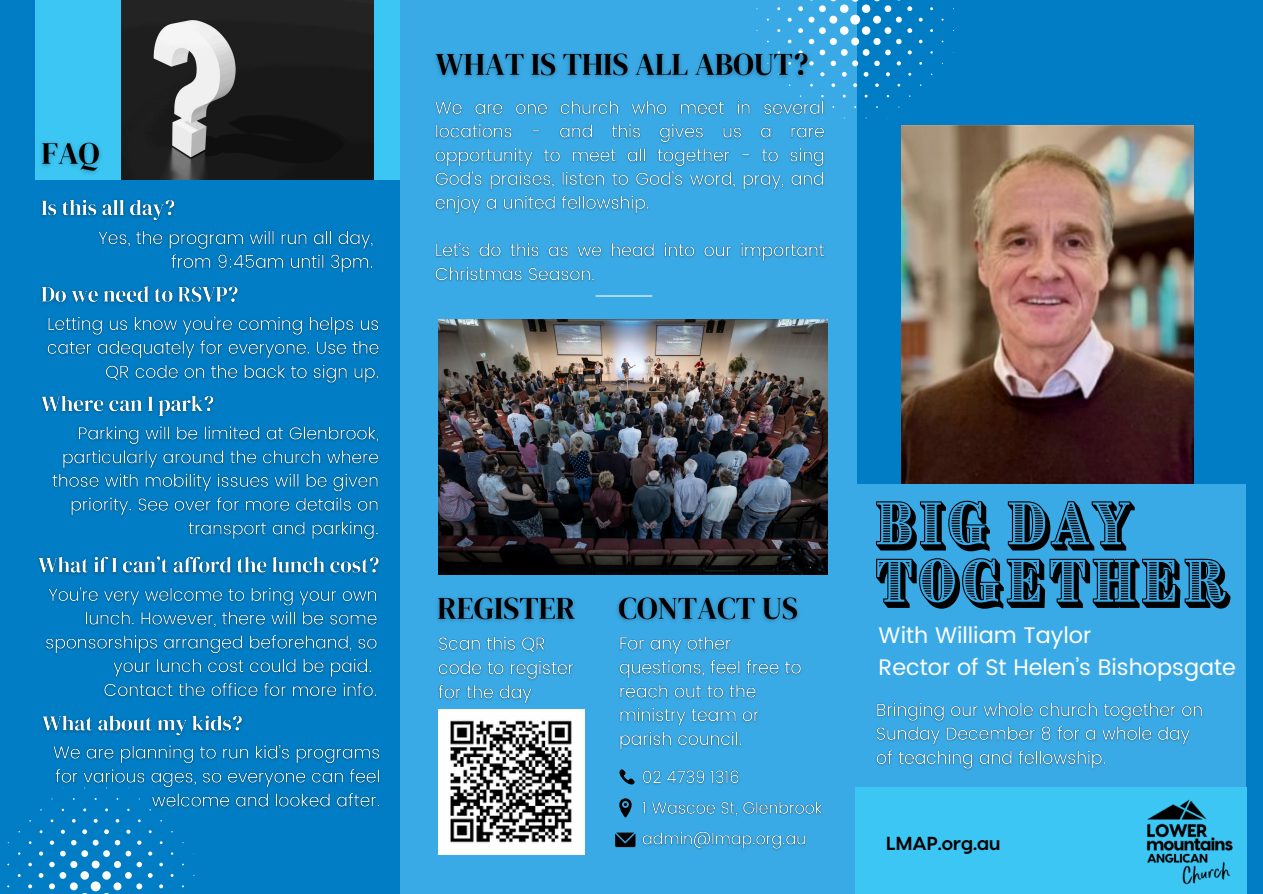
<style>
.page{position:relative;width:1263px;height:894px;background:#fff}
.page>*{position:absolute;margin:0;border:0;box-sizing:border-box;transform-origin:0 0}
.t1{font:51.3px/57.3px "Brim Narrow Combined 2";color:#000}
.t2{font:22.5px/31.5px "Poppins";color:#fff}
.t3{font:700 18.75px "Visby CF";color:#000}
</style>
<div class="page">
<div style="left:0;top:0;width:1263px;height:893px;background:#007dc5"></div>
<div style="left:36px;top:0;width:364px;height:179px;background:#3cc6f4"></div>
<div style="left:400px;top:0;width:457px;height:893px;background:#3aaae6"></div>
<img style="left:902px;top:125px;width:291px;height:359px">
<div style="left:858px;top:484px;width:388px;height:409px;background:#3aaae6"></div>
<img style="left:439px;top:319px;width:388px;height:255px">
<img style="left:122px;top:0;width:252px;height:179px">
<svg style="left:852px;top:0;width:7px;height:2px"></svg>
<svg style="left:798px;top:6px;width:5px;height:5px"></svg>
<div style="left:819px;top:5px;width:7px;height:7px;background:#fff;border-radius:50%"></div>
<div style="left:840px;top:4px;width:8px;height:9px;background:#fff;border-radius:50%"></div>
<div style="left:862px;top:4px;width:8px;height:9px;background:#fff;border-radius:50%"></div>
<div style="left:884px;top:5px;width:7px;height:7px;background:#fff;border-radius:50%"></div>
<svg style="left:897px;top:0;width:15px;height:11px"></svg>
<svg style="left:788px;top:18px;width:4px;height:4px"></svg>
<div style="left:829px;top:16px;width:8px;height:8px;background:#fff;border-radius:50%"></div>
<div style="left:850px;top:15px;width:10px;height:10px;background:#fff;border-radius:50%"></div>
<div style="left:873px;top:16px;width:8px;height:8px;background:#fff;border-radius:50%"></div>
<svg style="left:919px;top:18px;width:4px;height:4px"></svg>
<svg style="left:798px;top:17px;width:16px;height:16px"></svg>
<div style="left:819px;top:27px;width:7px;height:7px;background:#fff;border-radius:50%"></div>
<div style="left:840px;top:26px;width:8px;height:9px;background:#fff;border-radius:50%"></div>
<div style="left:862px;top:26px;width:8px;height:9px;background:#fff;border-radius:50%"></div>
<div style="left:884px;top:27px;width:7px;height:7px;background:#fff;border-radius:50%"></div>
<svg style="left:896px;top:17px;width:16px;height:16px"></svg>
<svg style="left:809px;top:39px;width:5px;height:5px"></svg>
<div style="left:830px;top:38px;width:7px;height:7px;background:#fff;border-radius:50%"></div>
<div style="left:851px;top:38px;width:8px;height:7px;background:#fff;border-radius:50%"></div>
<div style="left:873px;top:38px;width:7px;height:7px;background:#fff;border-radius:50%"></div>
<svg style="left:896px;top:39px;width:6px;height:5px"></svg>
<svg style="left:820px;top:50px;width:5px;height:5px"></svg>
<div style="left:841px;top:49px;width:7px;height:7px;background:#fff;border-radius:50%"></div>
<div style="left:863px;top:49px;width:6px;height:7px;background:#fff;border-radius:50%"></div>
<svg style="left:885px;top:50px;width:6px;height:5px"></svg>
<svg style="left:908px;top:50px;width:4px;height:4px"></svg>
<svg style="left:831px;top:61px;width:5px;height:5px"></svg>
<svg style="left:852px;top:60px;width:6px;height:6px"></svg>
<svg style="left:874px;top:61px;width:6px;height:5px"></svg>
<svg style="left:897px;top:61px;width:4px;height:4px"></svg>
<svg style="left:820px;top:72px;width:4px;height:4px"></svg>
<svg style="left:842px;top:72px;width:5px;height:5px"></svg>
<svg style="left:864px;top:72px;width:4px;height:5px"></svg>
<svg style="left:886px;top:72px;width:4px;height:4px"></svg>
<svg style="left:831px;top:83px;width:4px;height:4px"></svg>
<svg style="left:853px;top:83px;width:4px;height:4px"></svg>
<svg style="left:875px;top:83px;width:4px;height:4px"></svg>
<hr style="left:596px;top:295px;width:56px;height:1px;background:#fff">
<svg style="left:619px;top:769px;width:16px;height:16px"></svg>
<svg style="left:619px;top:798px;width:13px;height:19px"></svg>
<svg style="left:615px;top:832px;width:20px;height:14px"></svg>
<svg style="left:72px;top:819px;width:4px;height:3px"></svg>
<svg style="left:94px;top:818px;width:4px;height:4px"></svg>
<svg style="left:61px;top:829px;width:4px;height:4px"></svg>
<svg style="left:82px;top:829px;width:5px;height:4px"></svg>
<svg style="left:104px;top:829px;width:5px;height:4px"></svg>
<svg style="left:126px;top:829px;width:4px;height:4px"></svg>
<svg style="left:93px;top:839px;width:6px;height:6px"></svg>
<svg style="left:115px;top:839px;width:5px;height:6px"></svg>
<svg style="left:137px;top:840px;width:4px;height:4px"></svg>
<svg style="left:39px;top:851px;width:4px;height:4px"></svg>
<div style="left:81px;top:850px;width:7px;height:6px;background:#fff;border-radius:50%"></div>
<div style="left:103px;top:850px;width:7px;height:6px;background:#fff;border-radius:50%"></div>
<svg style="left:126px;top:850px;width:5px;height:6px"></svg>
<svg style="left:148px;top:851px;width:4px;height:4px"></svg>
<svg style="left:28px;top:862px;width:4px;height:4px"></svg>
<svg style="left:49px;top:840px;width:28px;height:27px"></svg>
<svg style="left:70px;top:860px;width:7px;height:7px"></svg>
<div style="left:92px;top:860px;width:8px;height:8px;background:#fff;border-radius:50%"></div>
<svg style="left:114px;top:860px;width:7px;height:7px"></svg>
<svg style="left:137px;top:861px;width:5px;height:6px"></svg>
<svg style="left:159px;top:862px;width:4px;height:4px"></svg>
<svg style="left:39px;top:873px;width:4px;height:4px"></svg>
<svg style="left:60px;top:871px;width:6px;height:7px"></svg>
<svg style="left:80px;top:870px;width:9px;height:9px"></svg>
<svg style="left:102px;top:870px;width:9px;height:9px"></svg>
<svg style="left:125px;top:871px;width:7px;height:7px"></svg>
<svg style="left:148px;top:873px;width:5px;height:4px"></svg>
<svg style="left:28px;top:884px;width:4px;height:4px"></svg>
<div style="left:70px;top:882px;width:8px;height:8px;background:#fff;border-radius:50%"></div>
<div style="left:91px;top:881px;width:10px;height:10px;background:#fff;border-radius:50%"></div>
<div style="left:114px;top:882px;width:7px;height:8px;background:#fff;border-radius:50%"></div>
<svg style="left:159px;top:884px;width:4px;height:4px"></svg>
<svg style="left:49px;top:883px;width:17px;height:11px"></svg>
<svg style="left:125px;top:883px;width:17px;height:11px"></svg>
<div style="left:855px;top:787px;width:392px;height:106px;background:#3cc6f4"></div>
<img style="left:1146px;top:799px;width:87px;height:86px">
<img style="left:439px;top:709px;width:145px;height:145px">
<img style="left:435px;top:44px;width:379px;height:43px">
<img style="left:876px;top:702px;width:327px;height:68px">
<img style="left:35px;top:132px;width:73px;height:48px">
<img style="left:617px;top:597px;width:182px;height:25px">
<img style="left:434px;top:95px;width:391px;height:187px">
<img style="left:642px;top:770px;width:98px;height:15px">
<img style="left:642px;top:801px;width:181px;height:15px">
<img style="left:642px;top:831px;width:164px;height:19px">
<img style="left:41px;top:199px;width:135px;height:23px">
<img style="left:38px;top:556px;width:342px;height:19px">
<img style="left:41px;top:286px;width:198px;height:18px">
<img style="left:98px;top:230px;width:275px;height:43px">
<img style="left:45px;top:587px;width:333px;height:111px">
<img style="left:47px;top:316px;width:333px;height:68px">
<img style="left:41px;top:395px;width:174px;height:23px">
<img style="left:52px;top:426px;width:327px;height:114px">
<img style="left:42px;top:715px;width:201px;height:22px">
<img style="left:51px;top:744px;width:329px;height:68px">
<img style="left:619px;top:636px;width:183px;height:114px">
<img style="left:437px;top:597px;width:138px;height:25px">
<img style="left:438px;top:636px;width:136px;height:68px">
<p class="t1" style="left:875px;top:497px;width:357px">BIG DAY<br>TOGETHER</p>
<p class="t2" style="left:879px;top:619px;width:359px">With William Taylor<br>Rector of St Helen’s Bishopsgate</p>
<p class="t3" style="left:886px;top:831px;width:116px">LMAP.org.au</p>
</div>
